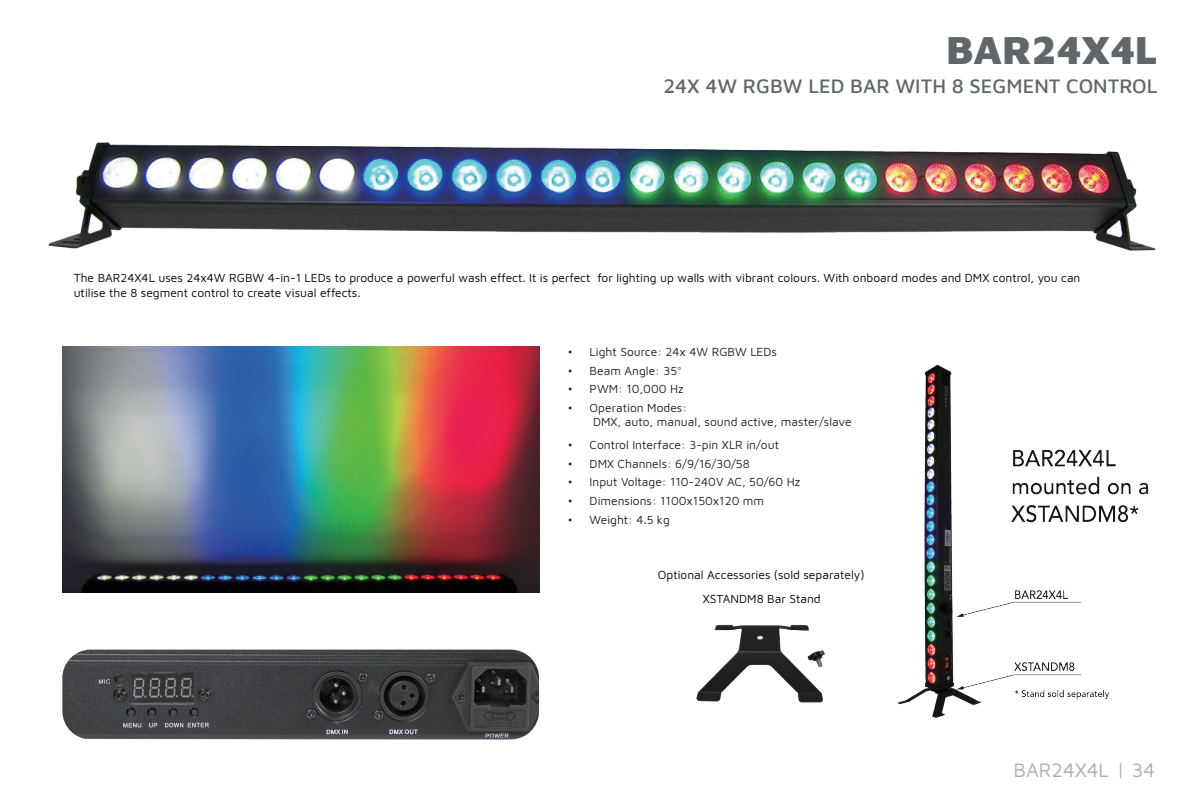
<style>
.page{position:relative;width:1191px;height:806px;background:#fff}
.page>*{position:absolute;margin:0;border:0;box-sizing:border-box;transform-origin:0 0}
.t1{font:900 40px "Maven Pro";color:#60676a}
.t2{font:500 20px "Maven Pro";color:#60676a}
.t3{font:20px "Maven Pro";color:#a9afb2}
.t4{font:12px/14.4px "Maven Pro";color:#030303}
.t5{font:12px/14.4px "Maven Pro";color:#231f20}
.s1{font-family:"Avenir"}
</style>
<div class="page">
<img style="left:48px;top:142px;width:1108px;height:109px">
<img style="left:62px;top:649px;width:477px;height:90px">
<img style="left:62px;top:346px;width:477px;height:246px">
<img style="left:898px;top:364px;width:251px;height:354px">
<img style="left:696px;top:624px;width:129px;height:79px">
<h1 class="t1" style="left:946px;top:21px;width:213px">BAR24X4L</h1>
<h2 class="t2" style="left:663px;top:72px;width:495px">24X 4W RGBW LED BAR WITH 8 SEGMENT CONTROL</h2>
<p class="t4" style="left:74px;top:270px;width:1008px">The BAR24X4L uses 24x4W RGBW 4-in-1 LEDs to produce a powerful wash effect. It is perfect for lighting up walls with vibrant colours. With onboard modes and DMX control, you can utilise the 8 segment control to create visual effects.</p>
<p class="t5" style="left:567px;top:343px;width:211px">• Light Source: 24x 4W RGBW LEDs</p>
<p class="t5" style="left:567px;top:362px;width:116px">• Beam Angle: 35°</p>
<p class="t5" style="left:567px;top:381px;width:117px">• PWM: 10,000 Hz</p>
<p class="t5" style="left:593px;top:399px;width:260px;text-indent:-25px">• Operation Modes:<br>DMX, auto, manual, sound active, master/slave</p>
<p class="t5" style="left:567px;top:436px;width:213px">• Control Interface: 3-pin XLR in/out</p>
<p class="t5" style="left:567px;top:455px;width:183px">• DMX Channels: 6/9/16/30/58</p>
<p class="t5" style="left:567px;top:474px;width:234px">• Input Voltage: 110-240V AC, 50/60 Hz</p>
<p class="t5" style="left:567px;top:492px;width:198px">• Dimensions: 1100x150x120 mm</p>
<p class="t5" style="left:567px;top:511px;width:104px">• Weight: 4.5 kg</p>
<p class="t4" style="left:658px;top:566px;width:208px">Optional Accessories (sold separately)</p>
<p class="t4" style="left:703px;top:590px;width:119px">XSTANDM8 Bar Stand</p>
<h2 class="t3" style="left:1013px;top:756px;width:143px">BAR24X4L <span class="s1">|</span> 34</h2>
</div>
